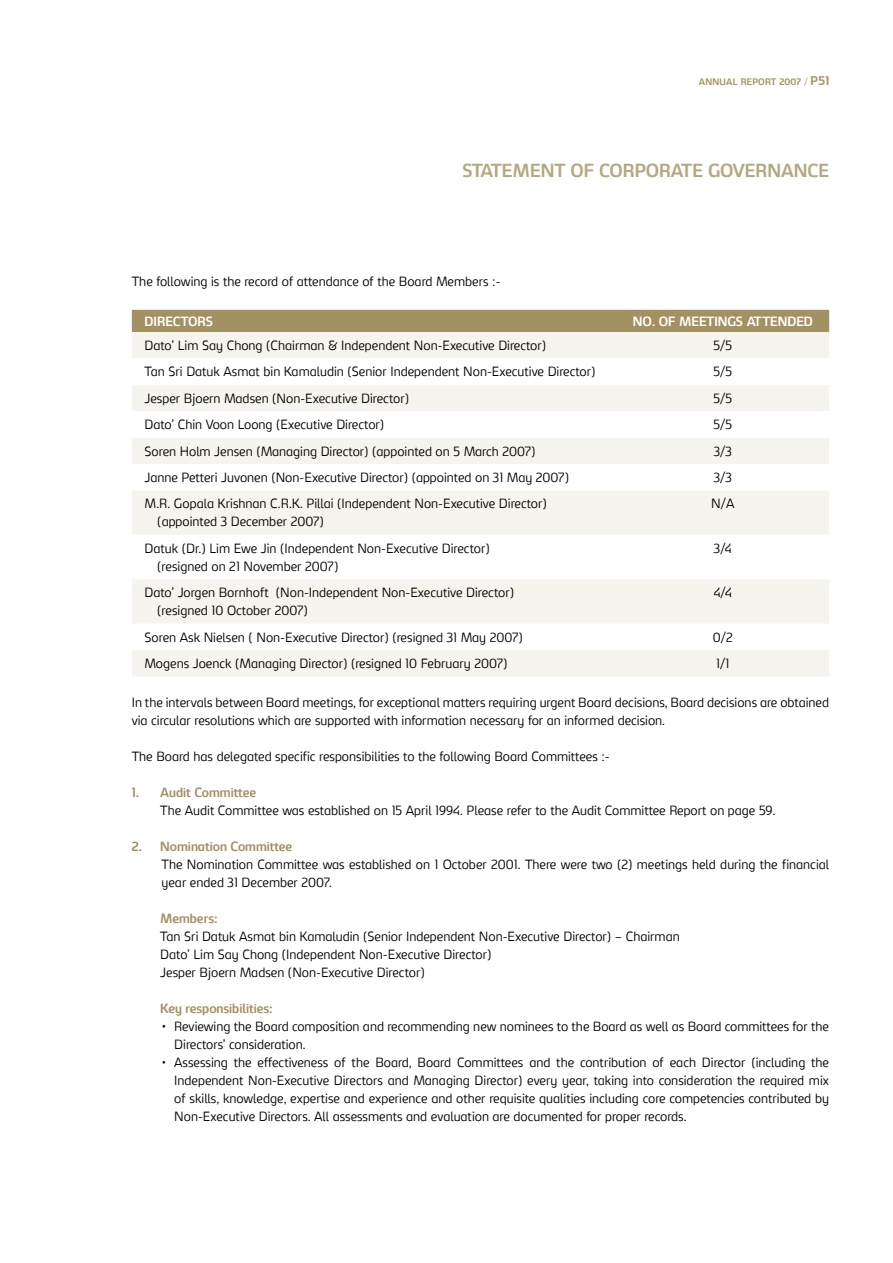
<style>
.page{position:relative;width:893px;height:1263px;background:#fff}
.page>*{position:absolute;margin:0;border:0;box-sizing:border-box;transform-origin:0 0}
.t1{font:700 18px "Carlsberg Sans";color:#b5a781}
.t2{font:300 12.75px/18px "Carlsberg Sans";color:#000}
.t3{font:700 12.75px "Carlsberg Sans";color:#fff}
.t4{font:700 12.75px "Carlsberg Sans";color:#a39161}
.t5{font:700 9px "Carlsberg Sans";letter-spacing:.025em;color:#a39161}
.s1{font-weight:300}
.s2{font-size:12px}
.s3{font-weight:700;color:#a39161}
</style>
<div class="page">
<div style="left:132px;top:310px;width:697px;height:22px;background:#a39161"></div>
<div style="left:132px;top:332px;width:697px;height:344px;background:#f6f4ef"></div>
<svg style="left:132px;top:358px;width:697px;height:292px"></svg>
<p class="t5" style="left:699px;top:77px;width:132px">ANNUAL REPORT 2007 <span class="s1">/</span> <span class="s2">P 51</span></p>
<p class="t1" style="left:462px;top:160px;width:368px">STATEMENT OF CORPORATE GOVERNANCE</p>
<p class="t2" style="left:132px;top:272px;width:370px">The following is the record of attendance of the Board Members :-</p>
<p class="t3" style="left:145px;top:314px;width:70px">DIRECTORS</p>
<p class="t3" style="left:633px;top:314px;width:182px">NO. OF MEETINGS ATTENDED</p>
<p class="t2" style="left:145px;top:336px;width:403px">Dato’ Lim Say Chong (Chairman &amp; Independent Non-Executive Director)</p>
<p class="t2" style="left:714px;top:336px;width:20px">5/5</p>
<p class="t2" style="left:145px;top:363px;width:452px">Tan Sri Datuk Asmat bin Kamaludin (Senior Independent Non-Executive Director)</p>
<p class="t2" style="left:714px;top:363px;width:20px">5/5</p>
<p class="t2" style="left:145px;top:389px;width:266px">Jesper Bjoern Madsen (Non-Executive Director)</p>
<p class="t2" style="left:714px;top:389px;width:20px">5/5</p>
<p class="t2" style="left:145px;top:416px;width:241px">Dato’ Chin Voon Loong (Executive Director)</p>
<p class="t2" style="left:714px;top:416px;width:20px">5/5</p>
<p class="t2" style="left:145px;top:442px;width:392px">Soren Holm Jensen (Managing Director) (appointed on 5 March 2007)</p>
<p class="t2" style="left:714px;top:442px;width:20px">3/3</p>
<p class="t2" style="left:145px;top:468px;width:426px">Janne Petteri Juvonen (Non-Executive Director) (appointed on 31 May 2007)</p>
<p class="t2" style="left:714px;top:468px;width:20px">3/3</p>
<p class="t2" style="left:157px;top:495px;width:391px;text-indent:-13px">M.R. Gopala Krishnan C.R.K. Pillai (Independent Non-Executive Director) (appointed 3 December 2007)</p>
<p class="t2" style="left:711px;top:495px;width:25px">N/A</p>
<p class="t2" style="left:157px;top:539px;width:334px;text-indent:-13px">Datuk (Dr.) Lim Ewe Jin (Independent Non-Executive Director) (resigned on 21 November 2007)</p>
<p class="t2" style="left:714px;top:539px;width:19px">3/4</p>
<p class="t2" style="left:157px;top:584px;width:358px;text-indent:-13px">Dato’ Jorgen Bornhoft (Non-Independent Non-Executive Director) (resigned 10 October 2007)</p>
<p class="t2" style="left:714px;top:584px;width:20px">4/4</p>
<p class="t2" style="left:145px;top:628px;width:380px">Soren Ask Nielsen ( Non-Executive Director) (resigned 31 May 2007)</p>
<p class="t2" style="left:713px;top:628px;width:21px">0/2</p>
<p class="t2" style="left:145px;top:654px;width:364px">Mogens Joenck (Managing Director) (resigned 10 February 2007)</p>
<p class="t2" style="left:716px;top:654px;width:15px">1/1</p>
<p class="t2" style="left:132px;top:693px;width:699px">In the intervals between Board meetings, for exceptional matters requiring urgent Board decisions, Board decisions are obtained via circular resolutions which are supported with information necessary for an informed decision.</p>
<p class="t2" style="left:132px;top:747px;width:479px">The Board has delegated specific responsibilities to the following Board Committees :-</p>
<p class="t2" style="left:160px;top:783px;width:617px;text-indent:-28px"><span class="s3">1. Audit Committee<br></span>The Audit Committee was established on 15 April 1994. Please refer to the Audit Committee Report on page 59.</p>
<p class="t2" style="left:162px;top:837px;width:669px;text-indent:-30px"><span class="s3">2. Nomination Committee<br></span>The Nomination Committee was established on 1 October 2001. There were two (2) meetings held during the financial year ended 31 December 2007.</p>
<p class="t2" style="left:160px;top:909px;width:521px"><span class="s3">Members:<br></span>Tan Sri Datuk Asmat bin Kamaludin (Senior Independent Non-Executive Director) – Chairman Dato’ Lim Say Chong (Independent Non-Executive Director)<br>Jesper Bjoern Madsen (Non-Executive Director)</p>
<p class="t4" style="left:160px;top:1001px;width:114px">Key responsibilities:</p>
<p class="t2" style="left:174px;top:1017px;width:656px;text-indent:-13px">• Reviewing the Board composition and recommending new nominees to the Board as well as Board committees for the<br>Directors’ consideration.</p>
<p class="t2" style="left:174px;top:1053px;width:656px;text-align:justify;text-indent:-13px">• Assessing the effectiveness of the Board, Board Committees and the contribution of each Director (including the Independent Non-Executive Directors and Managing Director) every year, taking into consideration the required mix of skills, knowledge, expertise and experience and other requisite qualities including core competencies contributed by Non-Executive Directors. All assessments and evaluation are documented for proper records.</p>
</div>
